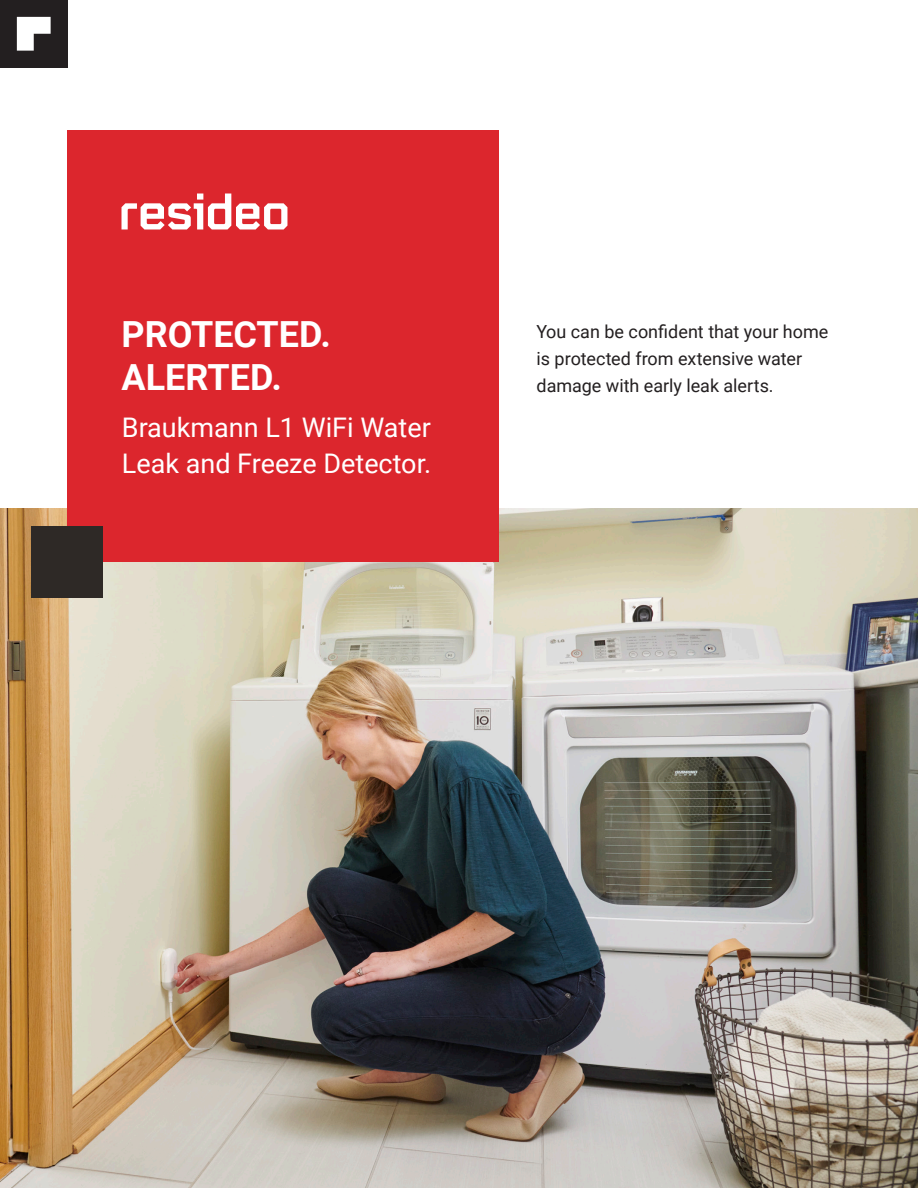
<style>
.page{position:relative;width:918px;height:1188px;background:#fff}
.page>*{position:absolute;margin:0;border:0;box-sizing:border-box;transform-origin:0 0}
.Main_Heading_H1{font:700 36px/43.2px "Roboto";color:#fff}
.Cover_Subtitle_18_21{font:27px/36px "Roboto";color:#fff}
.Cover_Intro__12_18_p{font:18px/27px "Roboto";color:#231f20}
</style>
<div class="page">
<img style="left:0;top:508px;width:918px;height:680px">
<div style="left:68px;top:130px;width:432px;height:432px;background:#dc262d"></div>
<div style="left:32px;top:526px;width:72px;height:72px;background:#2e2926"></div>
<svg style="left:122px;top:194px;width:165px;height:36px"></svg>
<div style="left:0;top:0;width:68px;height:68px;background:#231f20"></div>
<svg style="left:17px;top:17px;width:34px;height:34px"></svg>
<p class="Main_Heading_H1" style="left:122px;top:311px;width:211px">PROTECTED.<br>ALERTED.</p>
<p class="Cover_Subtitle_18_21" style="left:122px;top:408px;width:311px">Braukmann L1 WiFi Water<br>Leak and Freeze Detector.</p>
<p class="Cover_Intro__12_18_p" style="left:537px;top:317px;width:293px">You can be confident that your home is protected from extensive water damage with early leak alerts.</p>
</div>
